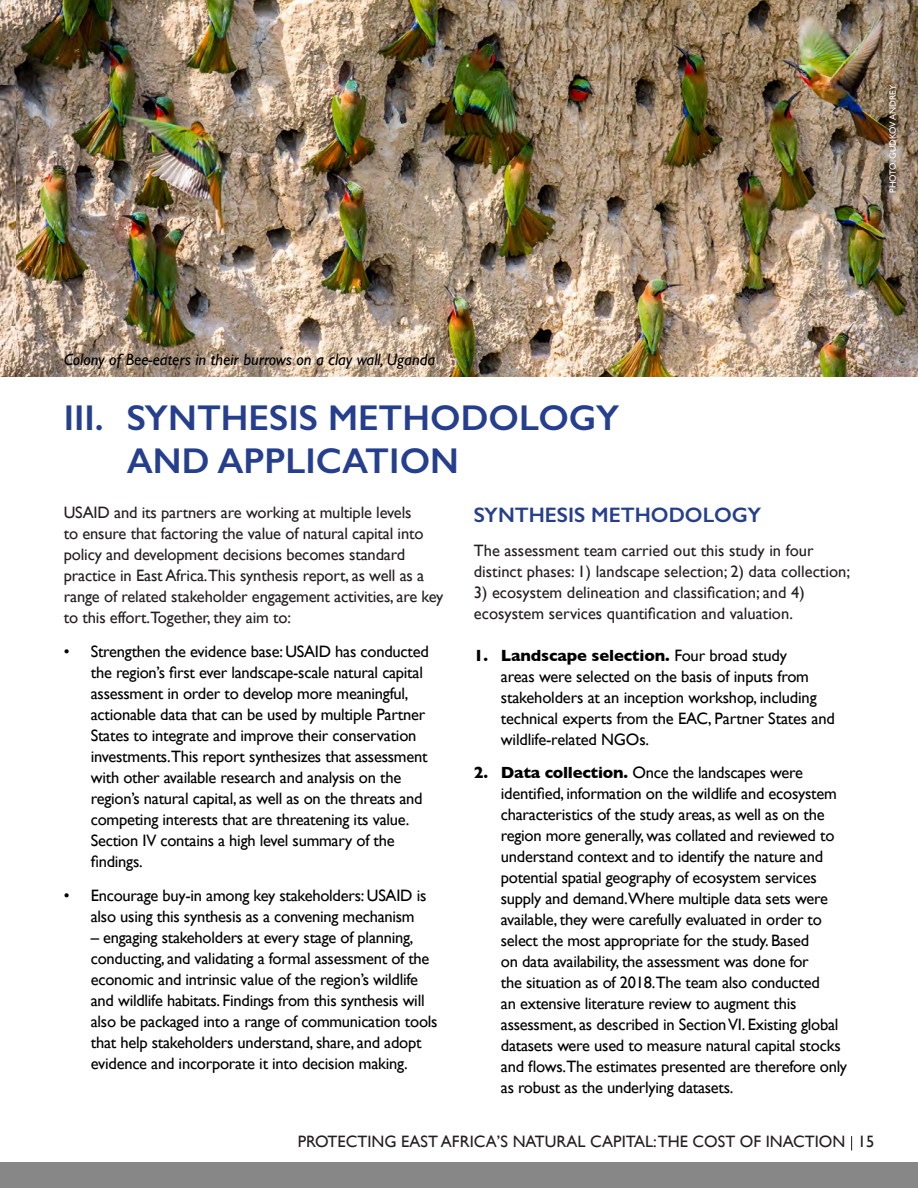
<style>
.page{position:relative;width:918px;height:1188px;background:#fff}
.page>*{position:absolute;margin:0;border:0;box-sizing:border-box;transform-origin:0 0}
.t1{font:600 36px/43.2px "Gill Sans";color:#253f8e}
.t2{font:600 21px "Gill Sans";color:#253f8e}
.t3{font:16.5px/21px "Gill Sans";letter-spacing:-.015em;color:#000}
.t4{font:16.5px/21px "Gill Sans";letter-spacing:-.01em;color:#231f20}
.t5{font:italic 16.5px "Gill Sans";color:#000}
.t6{font:9px "Gill Sans";color:#fff}
.s1{font-weight:700}
</style>
<div class="page">
<div style="left:0;top:1163px;width:918px;height:25px;background:#878787"></div>
<svg style="left:851px;top:1136px;width:1px;height:15px"></svg>
<img style="left:0;top:1px;width:918px;height:376px">
<img style="left:0;top:85px;width:16px;height:241px">
<p class="t6" style="left:888px;top:193px;width:109px;rotate:-90deg">PHOTO: GUDKOV ANDREY</p>
<p class="t5" style="left:64px;top:350px;width:373px">Colony of Bee-eaters in their burrows on a clay wall, Uganda</p>
<h2 class="t1" style="left:127px;top:396px;width:494px;text-indent:-63px">III. SYNTHESIS METHODOLOGY<br>AND APPLICATION</h2>
<p class="t4" style="left:64px;top:502px;width:381px">USAID and its partners are working at multiple levels<br>to ensure that factoring the value of natural capital into policy and development decisions becomes standard practice in East Africa.This synthesis report, as well as a range of related stakeholder engagement activities, are key to this effort.Together, they aim to:</p>
<p class="t3" style="left:91px;top:641px;width:340px;text-indent:-27px">• Strengthen the evidence base: USAID has conducted the region’s first ever landscape-scale natural capital assessment in order to develop more meaningful, actionable data that can be used by multiple Partner States to integrate and improve their conservation investments.This report synthesizes that assessment with other available research and analysis on the region’s natural capital, as well as on the threats and competing interests that are threatening its value.<br>Section IV contains a high level summary of the findings.</p>
<p class="t3" style="left:91px;top:884px;width:337px;text-indent:-27px">• Encourage buy-in among key stakeholders: USAID is also using this synthesis as a convening mechanism</p>
<p class="t3" style="left:91px;top:926px;width:348px">– engaging stakeholders at every stage of planning, conducting, and validating a formal assessment of the economic and intrinsic value of the region’s wildlife and wildlife habitats. Findings from this synthesis will also be packaged into a range of communication tools that help stakeholders understand, share, and adopt evidence and incorporate it into decision making.</p>
<h3 class="t2" style="left:474px;top:502px;width:289px">SYNTHESIS METHODOLOGY</h3>
<p class="t4" style="left:474px;top:539px;width:378px">The assessment team carried out this study in four distinct phases: 1) landscape selection; 2) data collection;</p>
<p class="t4" style="left:474px;top:581px;width:332px">3) ecosystem delineation and classification; and 4) ecosystem services quantification and valuation.</p>
<p class="t3" style="left:501px;top:644px;width:336px;text-indent:-27px"><span class="s1">1. Landscape selection.</span> Four broad study<br>areas were selected on the basis of inputs from stakeholders at an inception workshop, including technical experts from the EAC, Partner States and wildlife-related NGOs.</p>
<p class="t3" style="left:501px;top:762px;width:348px;text-indent:-27px"><span class="s1">2. Data collection.</span> Once the landscapes were identified, information on the wildlife and ecosystem characteristics of the study areas, as well as on the region more generally, was collated and reviewed to understand context and to identify the nature and potential spatial geography of ecosystem services supply and demand.Where multiple data sets were available, they were carefully evaluated in order to select the most appropriate for the study. Based<br>on data availability, the assessment was done for<br>the situation as of 2018.The team also conducted<br>an extensive literature review to augment this assessment, as described in Section VI. Existing global datasets were used to measure natural capital stocks and flows.The estimates presented are therefore only as robust as the underlying datasets.</p>
<p class="t4" style="left:298px;top:1131px;width:549px">PROTECTING EAST AFRICA’S NATURAL CAPITAL:THE COST OF INACTION</p>
<p class="t4" style="left:858px;top:1131px;width:18px">15</p>
</div>
